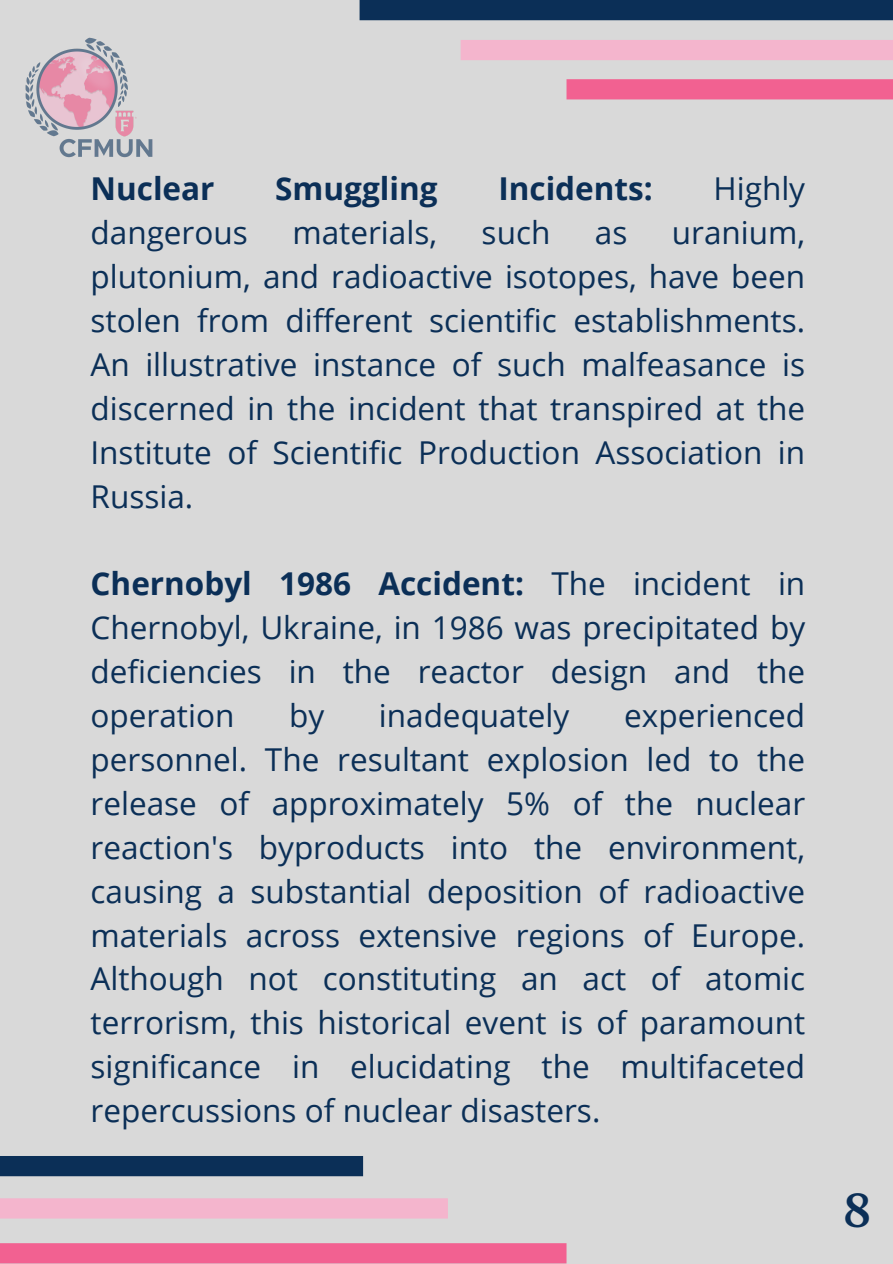
<style>
.page{position:relative;width:893px;height:1264px;background:#fff}
.page>*{position:absolute;margin:0;border:0;box-sizing:border-box;transform-origin:0 0}
.t1{font:47.85px "Roca One";color:#0b2f57}
.t2{font:31.5px/43.8px "Open Sans";color:#0b2f57;text-align:justify}
.t3{font:700 31.5px "Open Sans";color:#0b2f57}
.s1{font-weight:700}
</style>
<div class="page">
<div style="left:0;top:0;width:892px;height:1263px;background:#d9d9d9"></div>
<div style="left:359px;top:0;width:533px;height:20px;background:#0b2f57"></div>
<div style="left:460px;top:40px;width:432px;height:20px;background:#f4b5cd"></div>
<div style="left:566px;top:79px;width:326px;height:20px;background:#f26191"></div>
<div style="left:0;top:1155px;width:363px;height:21px;background:#0b2f57"></div>
<div style="left:0;top:1198px;width:448px;height:20px;background:#f4b5cd"></div>
<div style="left:0;top:1243px;width:566px;height:20px;background:#f26191"></div>
<img style="left:25px;top:37px;width:128px;height:121px">
<p class="t3" style="left:90px;top:167px;width:125px">Nuclear</p>
<p class="t3" style="left:275px;top:167px;width:164px">Smuggling</p>
<p class="t3" style="left:498px;top:167px;width:156px">Incidents:</p>
<p class="t2" style="left:713px;top:166px;width:93px">Highly</p>
<p class="t2" style="left:90px;top:210px;width:159px">dangerous</p>
<p class="t2" style="left:292px;top:210px;width:146px">materials,</p>
<p class="t2" style="left:481px;top:210px;width:70px">such</p>
<p class="t2" style="left:594px;top:210px;width:34px">as</p>
<p class="t2" style="left:90px;top:210px;width:716px;text-indent:581px">uranium, plutonium, and radioactive isotopes, have been stolen from different scientific establishments.<br>An illustrative instance of such malfeasance is discerned in the incident that transpired at the Institute of Scientific Production Association in Russia.</p>
<p class="t2" style="left:90px;top:561px;width:716px"><span class="s1">Chernobyl 1986 Accident:</span> The incident in Chernobyl, Ukraine, in 1986 was precipitated by deficiencies in the reactor design and the operation</p>
<p class="t2" style="left:90px;top:693px;width:716px;text-indent:533px">experienced personnel. The resultant explosion led to the release of approximately 5% of the nuclear reaction's byproducts into the environment, causing a substantial deposition of radioactive materials across extensive regions of Europe.<br>Although not constituting an act of atomic terrorism, this historical event is of paramount significance in elucidating the multifaceted repercussions of nuclear disasters.</p>
<p class="t2" style="left:289px;top:693px;width:37px">by</p>
<p class="t2" style="left:379px;top:693px;width:192px">inadequately</p>
<p class="t1" style="left:843px;top:1182px;width:30px">8</p>
</div>
